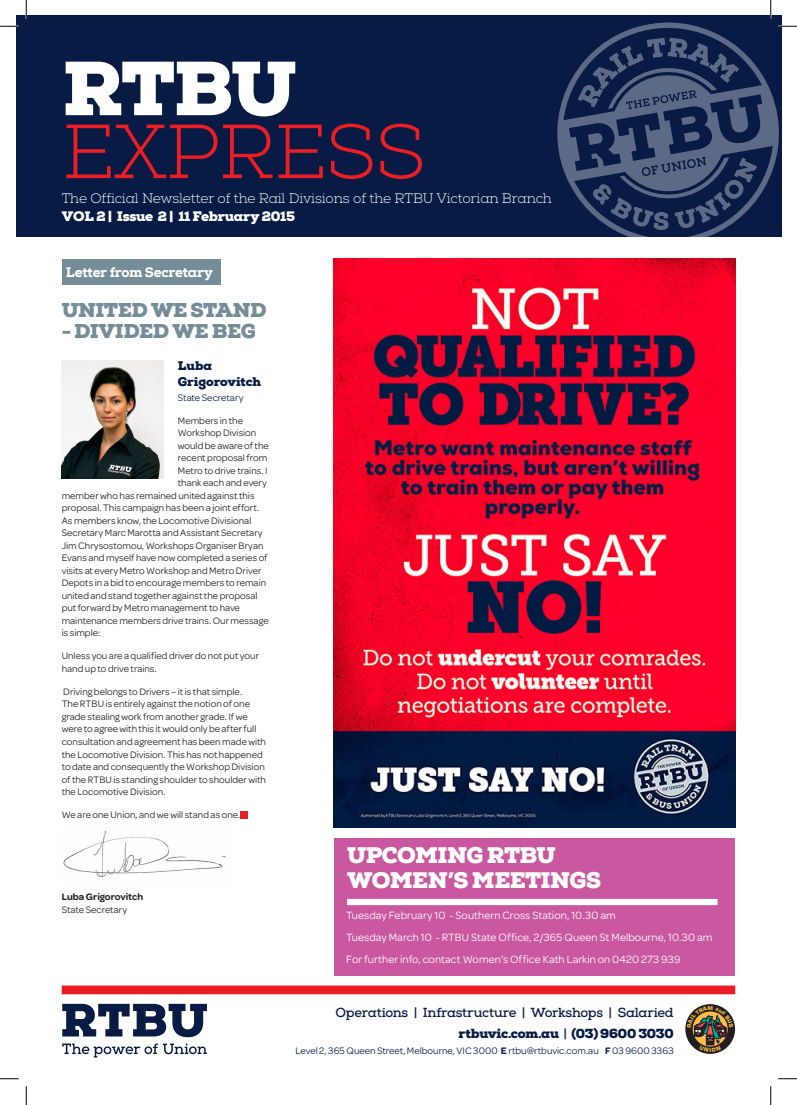
<style>
.page{position:relative;width:797px;height:1105px;background:#fff}
.page>*{position:absolute;margin:0;border:0;box-sizing:border-box;transform-origin:0 0}
.t1{font:300 76.5px "Nexa Slab";letter-spacing:-.01em;color:#ea1e24}
.t2{font:900 76.5px "Nexa Slab";color:#fff}
.t3{font:900 22.5px/25px "Nexa Slab";letter-spacing:-.025em;color:#fff}
.t4{font:900 20px "Nexa Slab";letter-spacing:-.025em;color:#758c99}
.t5{font:300 13.75px "Nexa Slab";letter-spacing:-.01em;color:#fff}
.t6{font:900 13.75px "Nexa Slab";letter-spacing:-.02em;color:#fff}
.t7{font:800 13.75px "Nexa Slab";letter-spacing:-.02em;color:#fff}
.t8{font:700 13.12px/20.4px "Nexa Slab";letter-spacing:-.02em;color:#071b44;text-align:right}
.t9{font:900 12.5px/16px "Nexa Slab";letter-spacing:-.005em;color:#071b44}
.t10{font:11.25px/21.9px "Omnes";letter-spacing:.01em;color:#fff}
.t11{font:10px/12.5px "Omnes";color:#231f20}
.t12{font:10px "Omnes";letter-spacing:.005em;color:#071b44}
.t13{font:600 10px "Omnes";letter-spacing:-.005em;color:#231f20}
.s1{font-weight:900}
.s2{font-weight:600}
</style>
<div class="page">
<img style="left:63px;top:830px;width:163px;height:47px">
<div style="left:62px;top:259px;width:159px;height:26px;background:#758c99"></div>
<div style="left:16px;top:16px;width:765px;height:221px;background:#071b44"></div>
<div style="left:240px;top:811px;width:7px;height:7px;background:#ea1e24"></div>
<svg style="left:557px;top:16px;width:222px;height:221px"></svg>
<img style="left:62px;top:360px;width:102px;height:118px">
<svg style="left:62px;top:1004px;width:145px;height:33px"></svg>
<svg style="left:62px;top:1043px;width:145px;height:14px"></svg>
<div style="left:62px;top:985px;width:673px;height:9px;background:#ea1e24"></div>
<svg style="left:685px;top:1004px;width:50px;height:50px"></svg>
<img style="left:333px;top:258px;width:402px;height:570px">
<div style="left:335px;top:839px;width:400px;height:137px;background:#ca58a0"></div>
<div style="left:347px;top:899px;width:370px;height:6px;background:#fff"></div>
<svg style="left:0;top:25px;width:19px;height:2px"></svg>
<svg style="left:778px;top:25px;width:19px;height:2px"></svg>
<svg style="left:0;top:1078px;width:19px;height:1px"></svg>
<svg style="left:778px;top:1078px;width:19px;height:1px"></svg>
<svg style="left:25px;top:0;width:2px;height:19px"></svg>
<svg style="left:25px;top:1086px;width:2px;height:19px"></svg>
<svg style="left:770px;top:0;width:1px;height:19px"></svg>
<svg style="left:770px;top:1086px;width:1px;height:19px"></svg>
<svg style="left:687px;top:1006px;width:46px;height:46px;background:#685d4b"></svg>
<h1 class="t2" style="left:62px;top:40px;width:117px">rtbu</h1>
<h1 class="t1" style="left:62px;top:106px;width:365px">express</h1>
<h3 class="t5" style="left:62px;top:190px;width:491px">The Official Newsletter of the Rail Divisions of the RTBU Victorian Branch</h3>
<h3 class="t6" style="left:62px;top:207px;width:234px">Vol 2 | Issue 2 | 11 February 2015</h3>
<h3 class="t7" style="left:66px;top:264px;width:149px">Letter from Secretary</h3>
<h3 class="t4" style="left:62px;top:297px;width:206px">UNITED WE STAND</h3>
<h3 class="t4" style="left:62px;top:319px;width:196px">- DIVIDED WE BEG</h3>
<p class="t9" style="left:178px;top:358px;width:85px">Luba<br>Grigorovitch</p>
<p class="t12" style="left:178px;top:390px;width:67px">State Secretary</p>
<p class="t11" style="left:178px;top:414px;width:67px">Members in the</p>
<p class="t11" style="left:178px;top:426px;width:80px">Workshop Division</p>
<p class="t11" style="left:178px;top:439px;width:92px">would be aware of the</p>
<p class="t11" style="left:178px;top:451px;width:91px">recent proposal from</p>
<p class="t11" style="left:178px;top:464px;width:91px">Metro to drive trains. I</p>
<p class="t11" style="left:178px;top:476px;width:91px">thank each and every</p>
<p class="t11" style="left:62px;top:489px;width:194px">member who has remained united against this</p>
<p class="t11" style="left:62px;top:501px;width:199px">proposal. This campaign has been a joint effort.</p>
<p class="t11" style="left:62px;top:514px;width:191px">As members know, the Locomotive Divisional</p>
<p class="t11" style="left:62px;top:526px;width:202px">Secretary Marc Marotta and Assistant Secretary</p>
<p class="t11" style="left:62px;top:539px;width:203px">Jim Chrysostomou, Workshops Organiser Bryan</p>
<p class="t11" style="left:62px;top:551px;width:207px">Evans and myself have now completed a series of</p>
<p class="t11" style="left:62px;top:564px;width:201px">visits at every Metro Workshop and Metro Driver</p>
<p class="t11" style="left:62px;top:576px;width:206px">Depots in a bid to encourage members to remain</p>
<p class="t11" style="left:62px;top:589px;width:197px">united and stand together against the proposal</p>
<p class="t11" style="left:62px;top:601px;width:180px">put forward by Metro management to have</p>
<p class="t11" style="left:62px;top:614px;width:208px">maintenance members drive trains. Our message</p>
<p class="t11" style="left:62px;top:626px;width:40px">is simple:</p>
<p class="t11" style="left:62px;top:649px;width:199px">Unless you are a qualified driver do not put your hand up to drive trains.</p>
<p class="t11" style="left:62px;top:685px;width:206px">Driving belongs to Drivers – it is that simple.<br>The RTBU is entirely against the notion of one grade stealing work from another grade. If we were to agree with this it would only be after full consultation and agreement has been made with the Locomotive Division. This has not happened to date and consequently the Workshop Division of the RTBU is standing shoulder to shoulder with the Locomotive Division.</p>
<p class="t11" style="left:62px;top:808px;width:180px">We are one Union, and we will stand as one.</p>
<p class="t13" style="left:62px;top:889px;width:83px">Luba Grigorovitch</p>
<p class="t11" style="left:62px;top:902px;width:67px">State Secretary</p>
<h2 class="t3" style="left:347px;top:843px;width:256px">UPCOMING RTBU<br>WOMEN’S MEETINGS</h2>
<p class="t10" style="left:346px;top:904px;width:368px">Tuesday February 10 - Southern Cross Station, 10.30 am<br>Tuesday March 10 - RTBU State Office, 2/365 Queen St Melbourne, 10.30 am<br>For further info, contact Women’s Office Kath Larkin on 0420 273 939</p>
<h3 class="t8" style="left:335px;top:1003px;width:339px">Operations | Infrastructure | Workshops | Salaried <span class="s1">rtbuvic.com.au</span> | <span class="s1">(03) 9600 3030</span></h3>
<p class="t12" style="left:295px;top:1044px;width:380px">Level 2, 365 Queen Street, Melbourne, VIC 3000 <span class="s2">E</span> rtbu@rtbuvic.com.au <span class="s2">F</span> 03 9600 3363</p>
</div>
